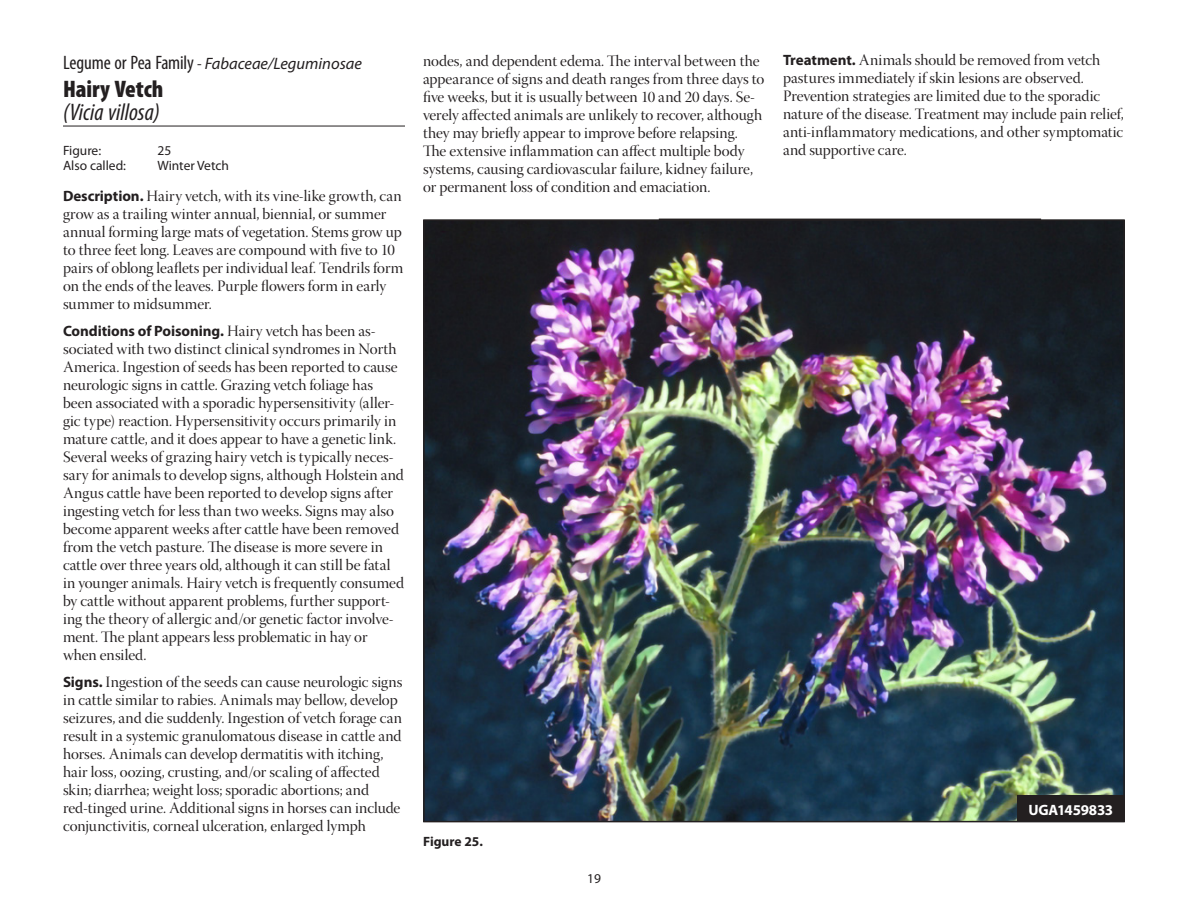
<style>
.page{position:relative;width:1188px;height:918px;background:#fff}
.page>*{position:absolute;margin:0;border:0;box-sizing:border-box;transform-origin:0 0}
._3__name{font:italic condensed 24px/22.5px "Myriad Pro";color:#231f20}
._1__family{font:italic 16.5px "Myriad Pro";color:#231f20}
.body_inline_subs{font:15.75px/18px "Warnock Pro Disp";color:#231f20}
.body_inline_subs-2{font:700 15px "Myriad Pro";letter-spacing:-.005em;color:#231f20}
.table__title_Weedima{font:700 15px "Myriad Pro";letter-spacing:-.015em;color:#fff}
._4__also_called_last{font:13.5px "Myriad Pro";color:#231f20}
._4__also_called{font:13.5px "Myriad Pro";color:#231f20}
.table__title{font:700 13.5px "Myriad Pro";color:#231f20}
.s1{font-style:normal;font-stretch:condensed;font-size:19.5px}
.s2{font-style:normal;font-stretch:condensed}
.s3{font-family:"Myriad Pro";font-weight:700;font-size:15px}
.s4{font-weight:900;font-style:normal}
.s5{font-family:"Warnock Pro Disp";font-weight:400;font-size:15.75px}
</style>
<div class="page">
<img style="left:426px;top:222px;width:696px;height:597px">
<div style="left:1017px;top:795px;width:108px;height:27px;background:#231f20"></div>
<hr style="left:63px;top:126px;width:342px;height:1px;background:#231f20">
<hr style="left:659px;top:219px;width:382px;height:1px;background:#231f20">
<p class="_1__family" style="left:63px;top:53px;width:300px"><span class="s1">Legume or Pea Family</span> <span class="s2">-</span> Fabaceae/Leguminosae</p>
<p class="body_inline_subs" style="left:783px;top:53px;width:342px"><span class="s3">Treatment.</span> Animals should be removed from vetch pastures immediately if skin lesions are observed.<br>Prevention strategies are limited due to the sporadic nature of the disease. Treatment may include pain relief, anti-inflammatory medications, and other symptomatic and supportive care.</p>
<p class="body_inline_subs" style="left:423px;top:53px;width:343px">nodes, and dependent edema. The interval between the appearance of signs and death ranges from three days to five weeks, but it is usually between 10 and 20 days. Se&shy;verely affected animals are unlikely to recover, although they may briefly appear to improve before relapsing.<br>The extensive inflammation can affect multiple body systems, causing cardiovascular failure, kidney failure, or permanent loss of condition and emaciation.</p>
<p class="_3__name" style="left:63px;top:78px;width:102px"><span class="s4">Hairy Vetch </span>(Vicia villosa)</p>
<p class="_4__also_called" style="left:63px;top:142px;width:40px">Figure:</p>
<p class="_4__also_called" style="left:158px;top:142px;width:15px">25</p>
<p class="_4__also_called_last" style="left:63px;top:157px;width:65px">Also called:</p>
<p class="_4__also_called_last" style="left:158px;top:157px;width:73px">Winter Vetch</p>
<p class="body_inline_subs" style="left:63px;top:189px;width:342px"><span class="s3">Description.</span> Hairy vetch, with its vine-like growth, can grow as a trailing winter annual, biennial, or summer annual forming large mats of vegetation. Stems grow up to three feet long. Leaves are compound with five to 10 pairs of oblong leaflets per individual leaf. Tendrils form on the ends of the leaves. Purple flowers form in early summer to midsummer.</p>
<p class="body_inline_subs-2" style="left:63px;top:322px;width:314px">Conditions of Poisoning. <span class="s5">Hairy vetch has been as-</span></p>
<p class="body_inline_subs" style="left:63px;top:342px;width:343px">sociated with two distinct clinical syndromes in North America. Ingestion of seeds has been reported to cause neurologic signs in cattle. Grazing vetch foliage has been associated with a sporadic hypersensitivity (aller&shy;gic type) reaction. Hypersensitivity occurs primarily in mature cattle, and it does appear to have a genetic link.<br>Several weeks of grazing hairy vetch is typically neces&shy;sary for animals to develop signs, although Holstein and Angus cattle have been reported to develop signs after ingesting vetch for less than two weeks. Signs may also become apparent weeks after cattle have been removed from the vetch pasture. The disease is more severe in cattle over three years old, although it can still be fatal in younger animals. Hairy vetch is frequently consumed by cattle without apparent problems, further support&shy;ing the theory of allergic and/or genetic factor involve&shy;ment. The plant appears less problematic in hay or when ensiled.</p>
<p class="body_inline_subs" style="left:63px;top:675px;width:341px"><span class="s3">Signs.</span> Ingestion of the seeds can cause neurologic signs in cattle similar to rabies. Animals may bellow, develop seizures, and die suddenly. Ingestion of vetch forage can result in a systemic granulomatous disease in cattle and horses. Animals can develop dermatitis with itching, hair loss, oozing, crusting, and/or scaling of affected skin; diarrhea; weight loss; sporadic abortions; and red-tinged urine. Additional signs in horses can include conjunctivitis, corneal ulceration, enlarged lymph</p>
<p class="table__title_Weedima" style="left:1028px;top:800px;width:86px">UGA1459833</p>
<p class="table__title" style="left:423px;top:833px;width:61px">Figure 25.</p>
<p class="_4__also_called_last" style="left:587px;top:870px;width:15px">19</p>
</div>
